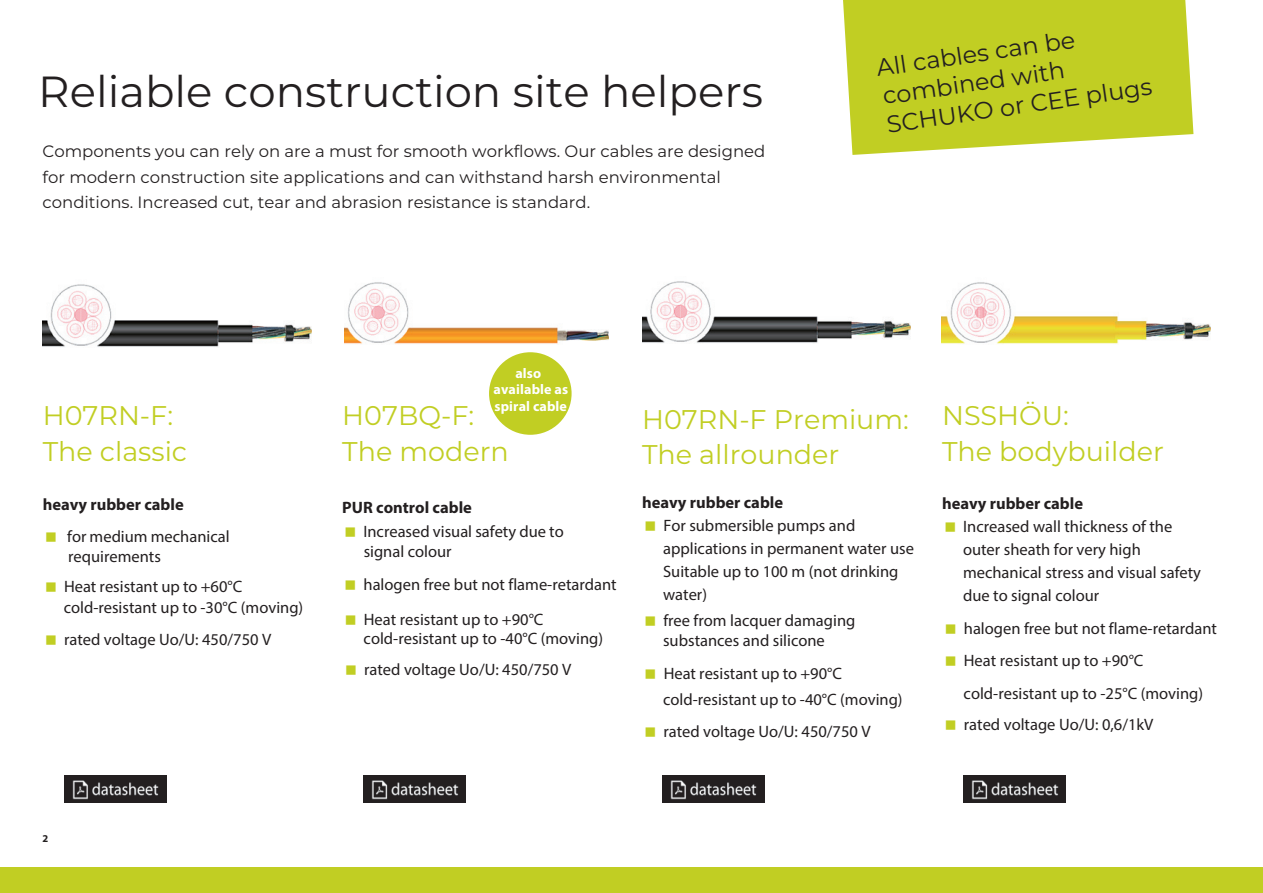
<style>
.page{position:relative;width:1263px;height:893px;background:#fff}
.page>*{position:absolute;margin:0;border:0;box-sizing:border-box;transform-origin:0 0}
.t1{font:43.5px "Montserrat";color:#231f20}
.t2{font:27px/36.5px "Montserrat";color:#c1ce23}
.t3{font:24px/28.7px "Montserrat";color:#231f20}
.t4{font:16.5px/23.1px "Myriad Pro";color:#231f20}
.t5{font:16.5px/25.5px "Montserrat";color:#231f20}
.t6{font:700 16.5px "Myriad Pro";color:#231f20}
.t7{font:700 14.1px/16.5px "Myriad Pro";letter-spacing:.01em;color:#fff;text-align:center}
.t8{font:700 10.5px "Myriad Pro";color:#231f20}
</style>
<div class="page">
<svg style="left:843px;top:0;width:350px;height:155px;background:#c6d236"></svg>
<img style="left:642px;top:281px;width:269px;height:62px">
<img style="left:344px;top:282px;width:264px;height:62px">
<img style="left:942px;top:282px;width:269px;height:62px">
<div style="left:0;top:867px;width:1263px;height:26px;background:#c1ce23"></div>
<div style="left:489px;top:352px;width:83px;height:83px;background:#c1ce23;border-radius:50%"></div>
<img style="left:43px;top:284px;width:269px;height:63px">
<img style="left:662px;top:776px;width:102px;height:26px">
<img style="left:364px;top:776px;width:102px;height:26px">
<img style="left:64px;top:776px;width:102px;height:26px">
<img style="left:963px;top:776px;width:102px;height:26px">
<h1 class="t1" style="left:38px;top:62px;width:726px">Reliable construction site helpers</h1>
<p class="t5" style="left:43px;top:138px;width:724px">Components you can rely on are a must for smooth workflows. Our cables are designed for modern construction site applications and can withstand harsh environmental conditions. Increased cut, tear and abrasion resistance is standard.</p>
<h3 class="t3" style="left:875px;top:52px;width:271px;rotate:-8deg">All cables can be combined with<br>SCHUKO or CEE plugs</h3>
<h2 class="t2" style="left:43px;top:396px;width:146px">H07RN-F:<br>The classic</h2>
<p class="t6" style="left:43px;top:493px;width:143px">heavy rubber cable</p>
<p class="t4" style="left:67px;top:526px;width:164px;line-height:20.5px">for medium mechanical requirements</p>
<p class="t4" style="left:64px;top:576px;width:241px;line-height:20.5px">Heat resistant up to +60°C cold-resistant up to -30°C (moving)</p>
<p class="t4" style="left:64px;top:627px;width:209px">rated voltage Uo/U: 450/750 V</p>
<p class="t8" style="left:43px;top:832px;width:7px">2</p>
<p class="t7" style="left:493px;top:365px;width:76px">also available as spiral cable</p>
<h2 class="t2" style="left:342px;top:396px;width:168px">H07BQ-F:<br>The modern</h2>
<p class="t6" style="left:342px;top:496px;width:131px">PUR control cable</p>
<p class="t4" style="left:363px;top:520px;width:202px">Increased visual safety due to</p>
<p class="t4" style="left:363px;top:573px;width:255px">halogen free but not flame-retardant</p>
<p class="t4" style="left:364px;top:539px;width:90px">signal colour</p>
<p class="t4" style="left:364px;top:610px;width:241px;line-height:19px">Heat resistant up to +90°C cold-resistant up to -40°C (moving)</p>
<p class="t4" style="left:364px;top:657px;width:209px">rated voltage Uo/U: 450/750 V</p>
<h2 class="t2" style="left:642px;top:401px;width:268px;line-height:35.1px">H07RN-F Premium:<br>The allrounder</h2>
<p class="t6" style="left:642px;top:491px;width:143px">heavy rubber cable</p>
<p class="t4" style="left:663px;top:513px;width:252px">For submersible pumps and applications in permanent water use<br>Suitable up to 100 m (not drinking water)</p>
<p class="t4" style="left:663px;top:610px;width:194px;line-height:20.5px">free from lacquer damaging substances and silicone</p>
<p class="t4" style="left:663px;top:660px;width:241px;line-height:26px">Heat resistant up to +90°C cold-resistant up to -40°C (moving)</p>
<p class="t4" style="left:663px;top:719px;width:209px">rated voltage Uo/U: 450/750 V</p>
<h2 class="t2" style="left:942px;top:396px;width:223px">NSSHÖU:<br>The bodybuilder</h2>
<p class="t6" style="left:942px;top:493px;width:143px">heavy rubber cable</p>
<p class="t4" style="left:963px;top:515px;width:239px">Increased wall thickness of the outer sheath for very high mechanical stress and visual safety due to signal colour</p>
<p class="t4" style="left:964px;top:612px;width:255px;line-height:32.1px">halogen free but not flame-retardant<br>Heat resistant up to +90°C cold-resistant up to -25°C (moving) rated voltage Uo/U: 0,6/1kV</p>
</div>
